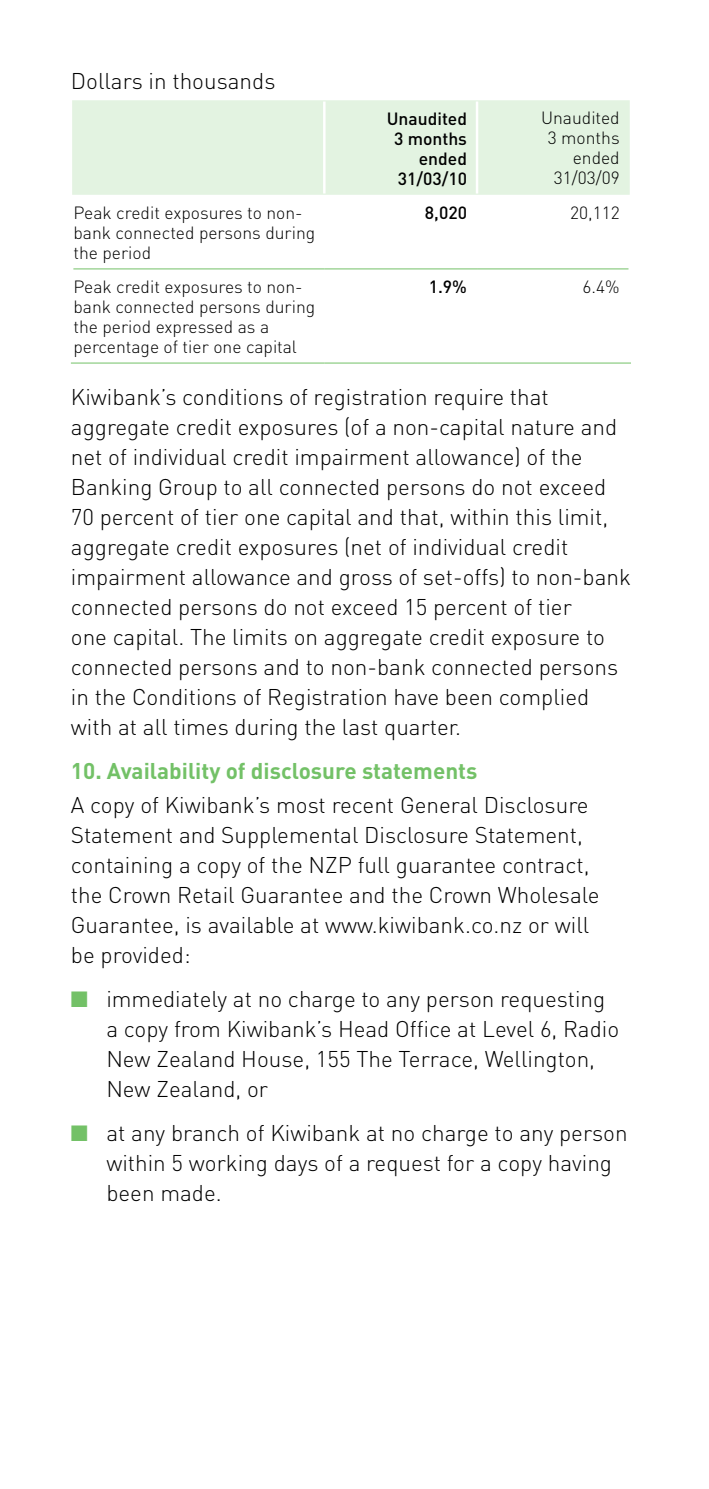
<style>
.page{position:relative;width:709px;height:1489px;background:#fff}
.page>*{position:absolute;margin:0;border:0;box-sizing:border-box;transform-origin:0 0}
.t1{font:300 22.5px/30px "DIN";color:#000}
.t2{font:700 22.5px "DIN";color:#73c167}
.t3{font:300 17.5px/20px "DIN";color:#000}
.t4{font:500 17.5px/20px "DIN";color:#000;text-align:right}
.s1{color:#73c167}
</style>
<div class="page">
<div style="left:72px;top:100px;width:557px;height:95px;background:#e3f3e1"></div>
<hr style="left:323px;top:101px;width:2px;height:92px;background:#fff">
<hr style="left:476px;top:101px;width:2px;height:92px;background:#fff">
<hr style="left:73px;top:268px;width:251px;height:1px;background:#73c167">
<hr style="left:324px;top:268px;width:153px;height:1px;background:#73c167">
<hr style="left:477px;top:268px;width:151px;height:1px;background:#73c167">
<hr style="left:71px;top:362px;width:253px;height:1px;background:#73c167">
<hr style="left:324px;top:362px;width:153px;height:1px;background:#73c167">
<hr style="left:477px;top:362px;width:154px;height:1px;background:#73c167">
<p class="t1" style="left:71px;top:66px;width:206px">Dollars in thousands</p>
<p class="t4" style="left:387px;top:108px;width:82px">Unaudited<br>3 months ended<br>31/03/10</p>
<p class="t3" style="left:541px;top:108px;width:80px;text-align:right">Unaudited<br>3 months ended<br>31/03/09</p>
<p class="t3" style="left:73px;top:202px;width:243px">Peak credit exposures to non&shy;bank connected persons during the period</p>
<p class="t4" style="left:425px;top:202px;width:44px">8,020</p>
<p class="t3" style="left:570px;top:202px;width:51px">20,112</p>
<p class="t3" style="left:73px;top:276px;width:243px">Peak credit exposures to non&shy;bank connected persons during the period expressed as a percentage of tier one capital</p>
<p class="t4" style="left:429px;top:276px;width:40px">1.9%</p>
<p class="t3" style="left:582px;top:276px;width:39px">6.4%</p>
<p class="t1" style="left:71px;top:381px;width:561px">Kiwibank’s conditions of registration require that aggregate credit exposures (of a non-capital nature and net of individual credit impairment allowance) of the Banking Group to all connected persons do not exceed 70 percent of tier one capital and that, within this limit, aggregate credit exposures (net of individual credit impairment allowance and gross of set-offs) to non-bank connected persons do not exceed 15 percent of tier<br>one capital. The limits on aggregate credit exposure to connected persons and to non-bank connected persons in the Conditions of Registration have been complied with at all times during the last quarter.</p>
<p class="t2" style="left:71px;top:756px;width:408px">10. Availability of disclosure statements</p>
<p class="t1" style="left:71px;top:789px;width:530px">A copy of Kiwibank’s most recent General Disclosure Statement and Supplemental Disclosure Statement, containing a copy of the NZP full guarantee contract, the Crown Retail Guarantee and the Crown Wholesale Guarantee, is available at www.kiwibank.co.nz or will be provided:</p>
<p class="t1" style="left:106px;top:983px;width:514px;text-indent:-35px"><span class="s1">■</span> immediately at no charge to any person requesting a copy from Kiwibank’s Head Office at Level 6, Radio New Zealand House, 155 The Terrace, Wellington, New Zealand, or</p>
<p class="t1" style="left:106px;top:1117px;width:522px;text-indent:-35px"><span class="s1">■</span> at any branch of Kiwibank at no charge to any person within 5 working days of a request for a copy having been made.</p>
</div>
